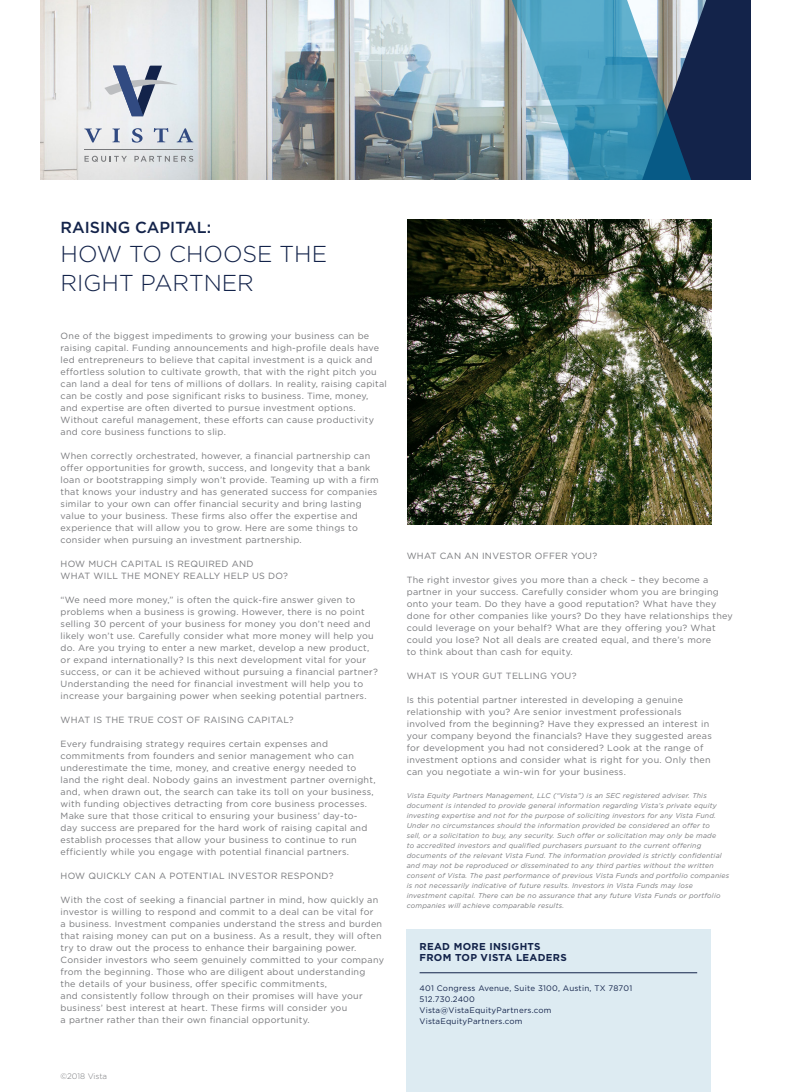
<style>
.page{position:relative;width:792px;height:1092px;background:#fff}
.page>*{position:absolute;margin:0;border:0;box-sizing:border-box;transform-origin:0 0}
.t1{font:300 23px/29px "Gotham";color:#13234a}
.t2{font:500 16px "Gotham";color:#13234a}
.t3{font:700 10px/11px "Gotham";letter-spacing:.03em;color:#13234a}
.t4{font:9px/12px "Gotham";letter-spacing:.03em;color:#77787b}
.t5{font:8px/11px "Gotham";letter-spacing:.03em;color:#13234a}
.t6{font:300 8px "Gotham";color:#77787b}
.t7{font:italic 7px/10px "Gotham";letter-spacing:.03em;color:#77787b}
</style>
<div class="page">
<img style="left:408px;top:220px;width:304px;height:304px">
<img style="left:41px;top:0;width:464px;height:180px">
<svg style="left:104px;top:66px;width:74px;height:50px;background:#aeb6c6"></svg>
<svg style="left:84px;top:129px;width:18px;height:13px"></svg>
<svg style="left:113px;top:129px;width:7px;height:13px"></svg>
<svg style="left:132px;top:128px;width:11px;height:15px"></svg>
<svg style="left:154px;top:128px;width:14px;height:14px"></svg>
<svg style="left:177px;top:128px;width:16px;height:14px"></svg>
<hr style="left:84px;top:149px;width:109px;height:1px;background:#77787b">
<svg style="left:85px;top:156px;width:42px;height:6px"></svg>
<svg style="left:134px;top:156px;width:59px;height:6px"></svg>
<svg style="left:505px;top:0;width:246px;height:180px;background:#52819c"></svg>
<div style="left:407px;top:929px;width:304px;height:163px;background:#ddebf2"></div>
<hr style="left:420px;top:972px;width:277px;height:1px;background:#13234a">
<h2 class="t2" style="left:61px;top:217px;width:152px">RAISING CAPITAL:</h2>
<h1 class="t1" style="left:61px;top:239px;width:268px">HOW TO CHOOSE THE<br>RIGHT PARTNER</h1>
<p class="t4" style="left:61px;top:330px;width:328px">One of the biggest impediments to growing your business can be raising capital. Funding announcements and high-profile deals have led entrepreneurs to believe that capital investment is a quick and effortless solution to cultivate growth, that with the right pitch you can land a deal for tens of millions of dollars. In reality, raising capital can be costly and pose significant risks to business. Time, money, and expertise are often diverted to pursue investment options.<br>Without careful management, these efforts can cause productivity and core business functions to slip.</p>
<p class="t4" style="left:61px;top:450px;width:319px">When correctly orchestrated, however, a financial partnership can offer opportunities for growth, success, and longevity that a bank loan or bootstrapping simply won’t provide. Teaming up with a firm that knows your industry and has generated success for companies similar to your own can offer financial security and bring lasting value to your business. These firms also offer the expertise and experience that will allow you to grow. Here are some things to consider when pursuing an investment partnership.</p>
<p class="t4" style="left:61px;top:558px;width:229px">HOW MUCH CAPITAL IS REQUIRED AND<br>WHAT WILL THE MONEY REALLY HELP US DO?</p>
<p class="t4" style="left:61px;top:594px;width:319px">“We need more money,” is often the quick-fire answer given to problems when a business is growing. However, there is no point selling 30 percent of your business for money you don’t need and likely won’t use. Carefully consider what more money will help you do. Are you trying to enter a new market, develop a new product, or expand internationally? Is this next development vital for your success, or can it be achieved without pursuing a financial partner?<br>Understanding the need for financial investment will help you to increase your bargaining power when seeking potential partners.</p>
<p class="t4" style="left:61px;top:714px;width:234px">WHAT IS THE TRUE COST OF RAISING CAPITAL?</p>
<p class="t4" style="left:61px;top:738px;width:316px">Every fundraising strategy requires certain expenses and commitments from founders and senior management who can underestimate the time, money, and creative energy needed to land the right deal. Nobody gains an investment partner overnight, and, when drawn out, the search can take its toll on your business, with funding objectives detracting from core business processes.<br>Make sure that those critical to ensuring your business’ day-to&shy;day success are prepared for the hard work of raising capital and establish processes that allow your business to continue to run efficiently while you engage with potential financial partners.</p>
<p class="t4" style="left:61px;top:870px;width:274px">HOW QUICKLY CAN A POTENTIAL INVESTOR RESPOND?</p>
<p class="t4" style="left:61px;top:894px;width:325px">With the cost of seeking a financial partner in mind, how quickly an investor is willing to respond and commit to a deal can be vital for<br>a business. Investment companies understand the stress and burden that raising money can put on a business. As a result, they will often try to draw out the process to enhance their bargaining power.<br>Consider investors who seem genuinely committed to your company from the beginning. Those who are diligent about understanding<br>the details of your business, offer specific commitments,<br>and consistently follow through on their promises will have your business’ best interest at heart. These firms will consider you<br>a partner rather than their own financial opportunity.</p>
<p class="t6" style="left:61px;top:1071px;width:48px">©2018 Vista</p>
<p class="t4" style="left:407px;top:550px;width:192px">WHAT CAN AN INVESTOR OFFER YOU?</p>
<p class="t4" style="left:407px;top:574px;width:328px">The right investor gives you more than a check – they become a partner in your success. Carefully consider whom you are bringing onto your team. Do they have a good reputation? What have they done for other companies like yours? Do they have relationships they could leverage on your behalf? What are they offering you? What could you lose? Not all deals are created equal, and there’s more<br>to think about than cash for equity.</p>
<p class="t4" style="left:407px;top:670px;width:171px">WHAT IS YOUR GUT TELLING YOU?</p>
<p class="t4" style="left:407px;top:694px;width:307px">Is this potential partner interested in developing a genuine relationship with you? Are senior investment professionals involved from the beginning? Have they expressed an interest in your company beyond the financials? Have they suggested areas for development you had not considered? Look at the range of investment options and consider what is right for you. Only then can you negotiate a win-win for your business.</p>
<p class="t7" style="left:407px;top:790px;width:324px">Vista Equity Partners Management, LLC (“Vista”) is an SEC registered adviser. This document is intended to provide general information regarding Vista’s private equity investing expertise and not for the purpose of soliciting investors for any Vista Fund.<br>Under no circumstances should the information provided be considered an offer to<br>sell, or a solicitation to buy, any security. Such offer or solicitation may only be made<br>to accredited investors and qualified purchasers pursuant to the current offering documents of the relevant Vista Fund. The information provided is strictly confidential and may not be reproduced or disseminated to any third parties without the written consent of Vista. The past performance of previous Vista Funds and portfolio companies is not necessarily indicative of future results. Investors in Vista Funds may lose investment capital. There can be no assurance that any future Vista Funds or portfolio companies will achieve comparable results.</p>
<p class="t3" style="left:420px;top:941px;width:149px">READ MORE INSIGHTS<br>FROM TOP VISTA LEADERS</p>
<p class="t5" style="left:420px;top:983px;width:214px">401 Congress Avenue, Suite 3100, Austin, TX 78701<br>512.730.2400<br>Vista@VistaEquityPartners.com<br>VistaEquityPartners.com</p>
</div>
